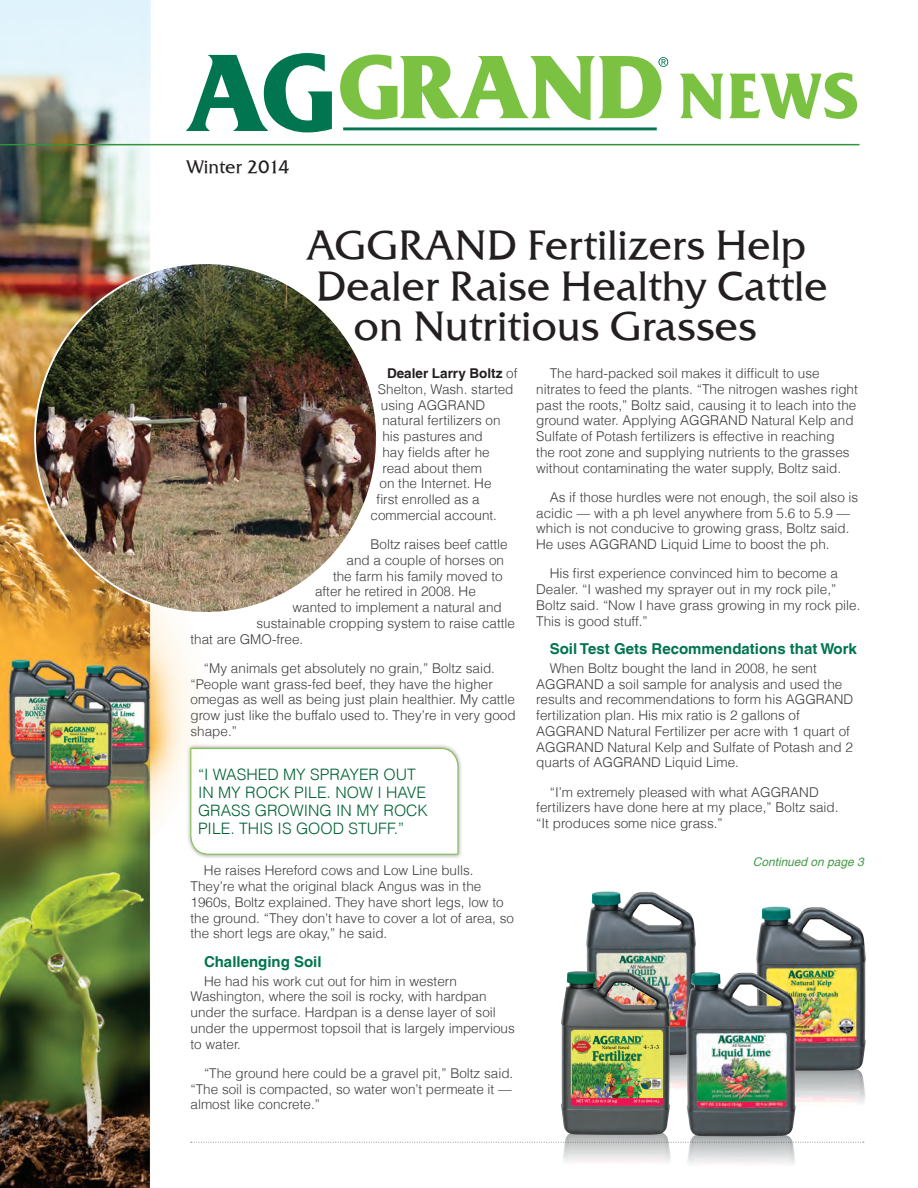
<style>
.page{position:relative;width:918px;height:1188px;background:#fff}
.page>*{position:absolute;margin:0;border:0;box-sizing:border-box;transform-origin:0 0}
.t1{font:700 65.7px "Friz Quadrata IT Cby BT";color:#7bc142}
.t2{font:40.5px/40.5px "Friz Quadrata TT";letter-spacing:-.005em;color:#231f20;text-align:center}
.t3{font:18px "Friz Quadrata TT";letter-spacing:-.005em;color:#231f20}
.t4{font:300 15.75px/18px "Helvetica";color:#006235}
.t5{font:700 15px "Helvetica LT";color:#00754f}
.t6{font:300 13.5px/15.8px "Helvetica LT";color:#3e3e3f}
.t7{font:700 13.5px "Helvetica LT";color:#231f20}
.t8{font:italic 12px "Helvetica LT";color:#469a48}
.s1{font-weight:300;color:#3e3e3f}
</style>
<div class="page">
<svg style="left:388px;top:1142px;width:174px;height:1px"></svg>
<div style="left:186px;top:743px;width:277px;height:116px;background:#231f20;opacity:.49"></div>
<svg style="left:387px;top:748px;width:72px;height:107px"></svg>
<img style="left:796px;top:1071px;width:70px;height:72px">
<img style="left:756px;top:907px;width:110px;height:164px">
<img style="left:586px;top:891px;width:110px;height:164px">
<img style="left:686px;top:1136px;width:110px;height:30px">
<img style="left:686px;top:972px;width:110px;height:164px">
<img style="left:563px;top:1135px;width:109px;height:30px">
<img style="left:561px;top:971px;width:109px;height:164px">
<img style="left:0;top:0;width:387px;height:1188px">
<svg style="left:186px;top:53px;width:146px;height:79px"></svg>
<hr style="left:343px;top:127px;width:314px;height:3px;background:#00754f">
<svg style="left:340px;top:55px;width:328px;height:65px"></svg>
<img style="left:35px;top:263px;width:342px;height:350px">
<svg style="left:0;top:0;width:150px;height:143px;background:#cdd8d9"></svg>
<hr style="left:0;top:144px;width:859px;height:1px;background:#32933d">
<h3 class="t3" style="left:186px;top:156px;width:105px">Winter 2014</h3>
<h1 class="t1" style="left:678px;top:55px;width:183px">NEWS</h1>
<h2 class="t2" style="left:306px;top:225px;width:524px">AGGRAND Fertilizers Help<br>Dealer Raise Healthy Cattle on Nutritious Grasses</h2>
<p class="t7" style="left:387px;top:365px;width:132px">Dealer Larry Boltz <span class="s1">of</span></p>
<p class="t6" style="left:378px;top:381px;width:137px">Shelton, Wash. started</p>
<p class="t6" style="left:381px;top:397px;width:106px">using AGGRAND</p>
<p class="t6" style="left:382px;top:412px;width:120px">natural fertilizers on</p>
<p class="t6" style="left:382px;top:428px;width:102px">his pastures and</p>
<p class="t6" style="left:382px;top:444px;width:109px">hay fields after he</p>
<p class="t6" style="left:382px;top:460px;width:101px">read about them</p>
<p class="t6" style="left:379px;top:475px;width:114px">on the Internet. He</p>
<p class="t6" style="left:376px;top:491px;width:105px">first enrolled as a</p>
<p class="t6" style="left:371px;top:507px;width:128px">commercial account.</p>
<p class="t6" style="left:371px;top:536px;width:139px">Boltz raises beef cattle</p>
<p class="t6" style="left:346px;top:552px;width:159px">and a couple of horses on</p>
<p class="t6" style="left:333px;top:568px;width:171px">the farm his family moved to</p>
<p class="t6" style="left:315px;top:584px;width:162px">after he retired in 2008. He</p>
<p class="t6" style="left:292px;top:599px;width:211px">wanted to implement a natural and</p>
<p class="t6" style="left:256px;top:615px;width:260px">sustainable cropping system to raise cattle</p>
<p class="t6" style="left:190px;top:631px;width:114px">that are GMO-free.</p>
<p class="t6" style="left:190px;top:660px;width:327px;text-indent:14px">“My animals get absolutely no grain,” Boltz said. “People want grass-fed beef, they have the higher omegas as well as being just plain healthier. My cattle grow just like the buffalo used to. They’re in very good shape.”</p>
<p class="t4" style="left:198px;top:765px;width:232px">“I WASHED MY SPRAYER OUT<br>I N MY ROCK PI LE. NOW I HAVE<br>GRASS GROWI NG I N MY ROCK<br>PI LE. THIS IS GOOD STUFF.”</p>
<p class="t6" style="left:190px;top:863px;width:325px;text-indent:14px">He raises Hereford cows and Low Line bulls.<br>They’re what the original black Angus was in the 1960s, Boltz explained. They have short legs, low to the ground. “They don’t have to cover a lot of area, so the short legs are okay,” he said.</p>
<p class="t5" style="left:204px;top:952px;width:119px">Challenging Soil</p>
<p class="t6" style="left:190px;top:973px;width:326px;text-indent:14px">He had his work cut out for him in western Washington, where the soil is rocky, with hardpan under the surface. Hardpan is a dense layer of soil under the uppermost topsoil that is largely impervious to water.</p>
<p class="t6" style="left:190px;top:1065px;width:324px;text-indent:14px">“The ground here could be a gravel pit,” Boltz said. “The soil is compacted, so water won’t permeate it — almost like concrete.”</p>
<p class="t6" style="left:536px;top:365px;width:323px;text-indent:14px">The hard-packed soil makes it difficult to use nitrates to feed the plants. “The nitrogen washes right past the roots,” Boltz said, causing it to leach into the ground water. Applying AGGRAND Natural Kelp and Sulfate of Potash fertilizers is effective in reaching<br>the root zone and supplying nutrients to the grasses without contaminating the water supply, Boltz said.</p>
<p class="t6" style="left:536px;top:489px;width:324px;text-indent:14px">As if those hurdles were not enough, the soil also is acidic — with a ph level anywhere from 5.6 to 5.9 — which is not conducive to growing grass, Boltz said.<br>He uses AGGRAND Liquid Lime to boost the ph.</p>
<p class="t6" style="left:536px;top:566px;width:326px;text-indent:14px">His first experience convinced him to become a Dealer. “I washed my sprayer out in my rock pile,” Boltz said. “Now I have grass growing in my rock pile.<br>This is good stuff.”</p>
<p class="t5" style="left:550px;top:640px;width:309px">Soil Test Gets Recommendations that Work</p>
<p class="t6" style="left:536px;top:660px;width:319px;text-indent:14px">When Boltz bought the land in 2008, he sent AGGRAND a soil sample for analysis and used the results and recommendations to form his AGGRAND fertilization plan. His mix ratio is 2 gallons of AGGRAND Natural Fertilizer per acre with 1 quart of AGGRAND Natural Kelp and Sulfate of Potash and 2 quarts of AGGRAND Liquid Lime.</p>
<p class="t6" style="left:536px;top:784px;width:304px;text-indent:14px">“I’m extremely pleased with what AGGRAND fertilizers have done here at my place,” Boltz said. “It produces some nice grass.”</p>
<p class="t8" style="left:753px;top:855px;width:113px">Continued on page 3</p>
</div>
